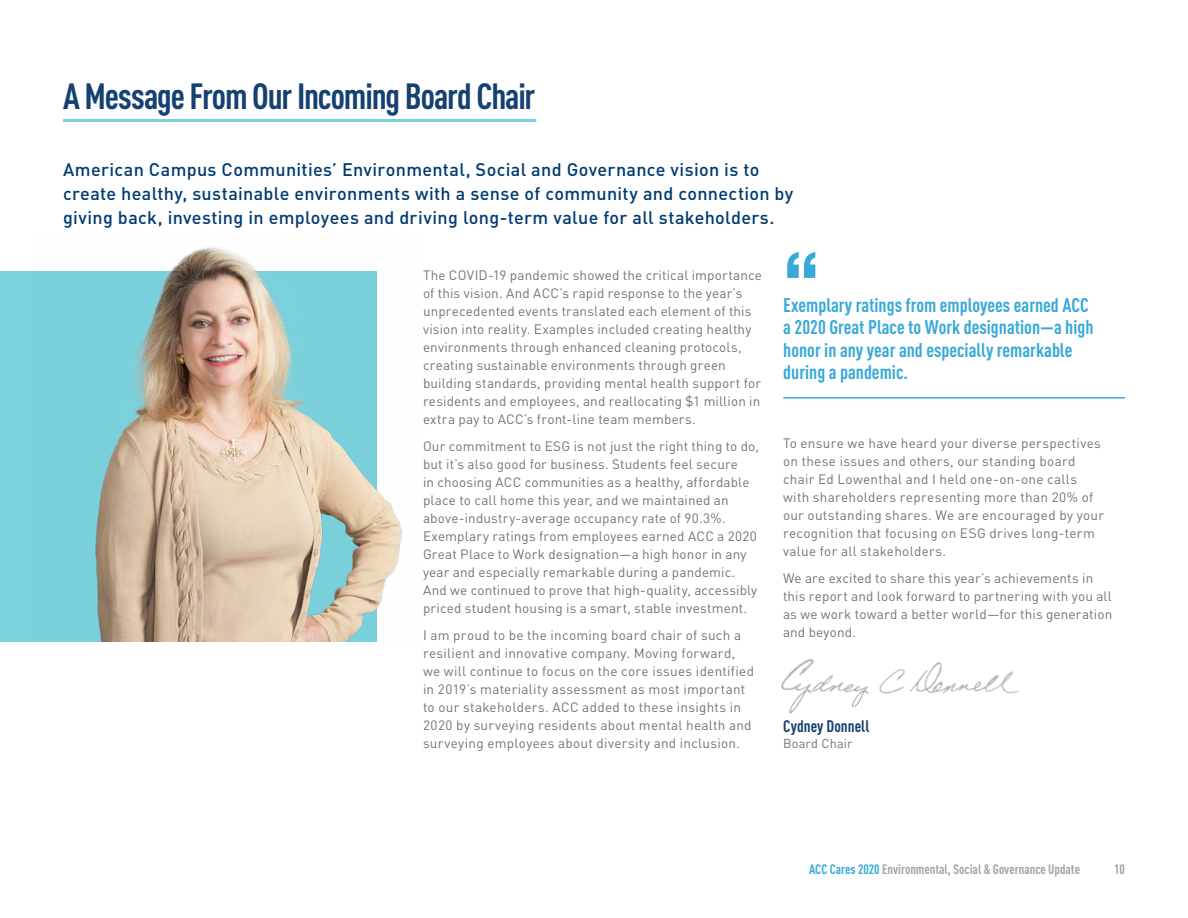
<style>
.page{position:relative;width:1188px;height:918px;background:#fff}
.page>*{position:absolute;margin:0;border:0;box-sizing:border-box;transform-origin:0 0}
.t1{font:800 72px "Helvetica Neue LT Std";color:#39a9d8}
.t2{font:700 condensed 36px "DIN Pro";letter-spacing:-.03em;color:#154172}
.t3{font:700 condensed 19.5px/22.5px "DIN Pro";color:#39a9d8}
.t4{font:500 18px/24px "DINOT";letter-spacing:.015em;color:#003b71}
.t5{font:700 condensed 16.5px "DIN Pro";color:#154172}
.t6{font:13.5px/18px "DINOT";letter-spacing:.015em;color:#727373}
.t7{font:700 condensed 13.5px "DIN Pro";color:#a3a4a4}
.t8{font:12.75px "DINOT";letter-spacing:.015em;color:#727373}
.s1{color:#39a9d8}
</style>
<div class="page">
<div style="left:0;top:271px;width:376px;height:371px;background:#7ad1dc"></div>
<hr style="left:63px;top:119px;width:473px;height:3px;background:#7ad1dc">
<img style="left:95px;top:247px;width:307px;height:395px">
<img style="left:780px;top:658px;width:238px;height:56px">
<hr style="left:783px;top:397px;width:342px;height:2px;background:#39a9d8">
<h2 class="t2" style="left:63px;top:69px;width:474px">A Message From Our Incoming Board Chair</h2>
<p class="t4" style="left:63px;top:157px;width:732px">American Campus Communities’ Environmental, Social and Governance vision is to create healthy, sustainable environments with a sense of community and connection by giving back, investing in employees and driving long-term value for all stakeholders.</p>
<p class="t6" style="left:423px;top:266px;width:341px">The COVID-19 pandemic showed the critical importance of this vision. And ACC’s rapid response to the year’s unprecedented events translated each element of this vision into reality. Examples included creating healthy environments through enhanced cleaning protocols, creating sustainable environments through green building standards, providing mental health support for residents and employees, and reallocating $1 million in extra pay to ACC’s front-line team members.</p>
<p class="t6" style="left:423px;top:437px;width:338px">Our commitment to ESG is not just the right thing to do, but it’s also good for business. Students feel secure<br>in choosing ACC communities as a healthy, affordable place to call home this year, and we maintained an above-industry-average occupancy rate of 90.3%.<br>Exemplary ratings from employees earned ACC a 2020<br>Great Place to Work designation—a high honor in any year and especially remarkable during a pandemic.<br>And we continued to prove that high-quality, accessibly priced student housing is a smart, stable investment.</p>
<p class="t6" style="left:423px;top:626px;width:333px">I am proud to be the incoming board chair of such a resilient and innovative company. Moving forward, we will continue to focus on the core issues identified in 2019’s materiality assessment as most important to our stakeholders. ACC added to these insights in 2020 by surveying residents about mental health and surveying employees about diversity and inclusion.</p>
<h1 class="t1" style="left:783px;top:235px;width:37px">“</h1>
<h3 class="t3" style="left:783px;top:292px;width:312px">Exemplary ratings from employees earned ACC a 2020 Great Place to Work designation—a high honor in any year and especially remarkable during a pandemic.</h3>
<p class="t6" style="left:783px;top:434px;width:323px">To ensure we have heard your diverse perspectives on these issues and others, our standing board chair Ed Lowenthal and I held one-on-one calls with shareholders representing more than 20% of our outstanding shares. We are encouraged by your recognition that focusing on ESG drives long-term value for all stakeholders.</p>
<p class="t6" style="left:783px;top:569px;width:331px">We are excited to share this year’s achievements in this report and look forward to partnering with you all as we work toward a better world—for this generation and beyond.</p>
<p class="t5" style="left:783px;top:713px;width:88px">Cydney Donnell</p>
<p class="t8" style="left:783px;top:736px;width:71px">Board Chair</p>
<p class="t7" style="left:809px;top:859px;width:272px"><span class="s1">ACC Cares 2020</span> Environmental, Social &amp; Governance Update</p>
<p class="t7" style="left:1114px;top:859px;width:12px">10</p>
</div>
